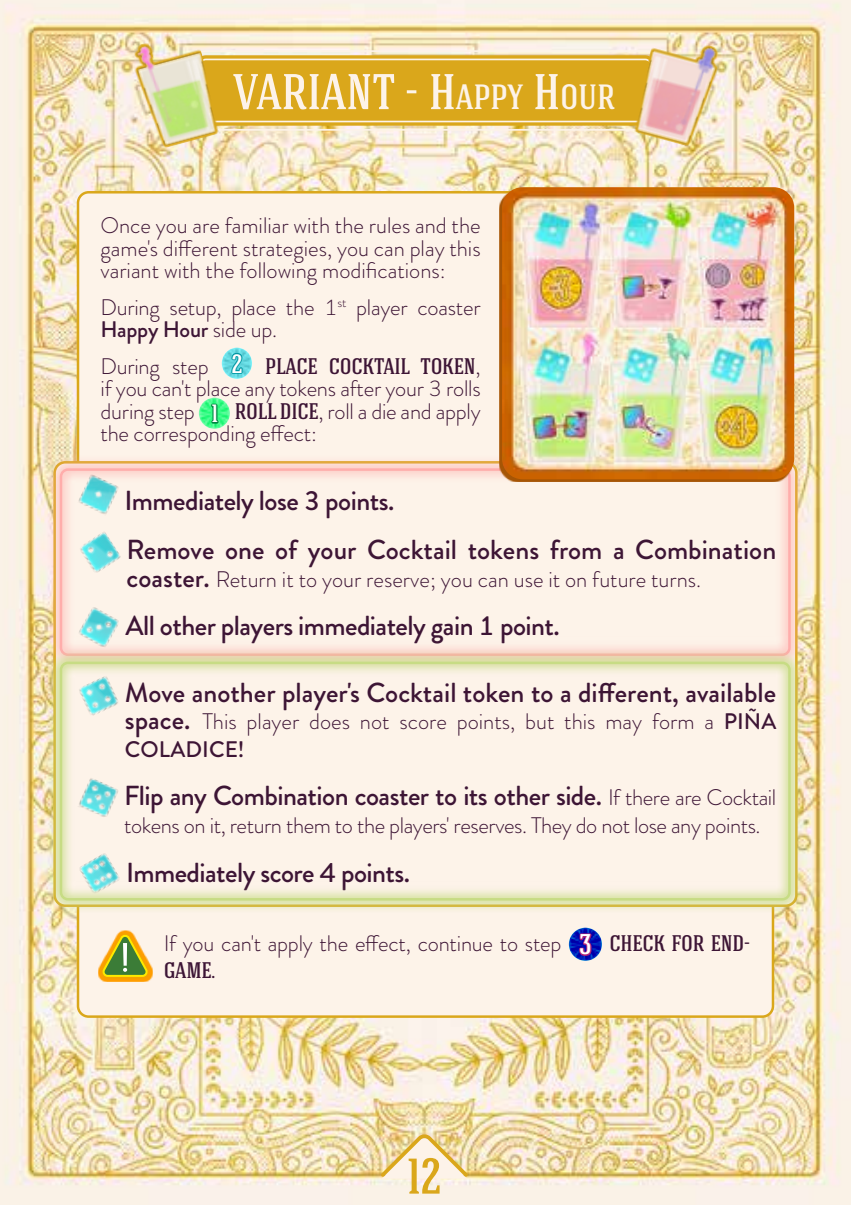
<style>
.page{position:relative;width:851px;height:1205px;background:#fff}
.page>*{position:absolute;margin:0;border:0;box-sizing:border-box;transform-origin:0 0}
.t1{font:500 50px "Hagin Caps";color:#fdf3e9}
.t2{font:500 50px "Hagin Caps";color:#daa71b}
.t3{font:500 27.5px/48.8px "Brandon Grotesque";color:#3d1535}
.t4{font:500 27.5px "Brandon Grotesque";letter-spacing:-.02em;color:#3d1535}
.t5{font:300 22.5px/22.5px "Brandon Grotesque";letter-spacing:-.01em;color:#3d1535;text-align:justify}
.t6{font:500 22.5px "Hagin Caps";letter-spacing:-.01em;color:#3d1535}
.s1{font-style:inherit}
.s2{font-size:35px}
.s3{font-weight:500}
.s4{font-family:"Brandon Grotesque";font-weight:300}
.s5{font-size:26.25px;color:#0096a3}
.s6{font-family:"Hagin Caps";font-weight:500;font-size:25px;color:#008642}
.s7{font-family:"Hagin Caps";font-weight:500}
.s8{font-weight:500;font-size:27.5px}
.s9{font-weight:300;font-size:22.5px}
.s10{font-family:"Hagin Caps";font-weight:500;font-size:28.5px;color:#ad1e75}
</style>
<div class="page">
<img style="left:0;top:0;width:850px;height:1205px">
<svg style="left:377px;top:1130px;width:94px;height:50px;background:#f0ddb1"></svg>
<div style="left:78px;top:192px;width:694px;height:824px;background:#fdf3e9;border-radius:11px"></div>
<svg style="left:221px;top:347px;width:31px;height:32px"></svg>
<svg style="left:198px;top:397px;width:32px;height:32px"></svg>
<svg style="left:568px;top:927px;width:34px;height:34px"></svg>
<svg style="left:98px;top:930px;width:54px;height:51px"></svg>
<svg style="left:100px;top:932px;width:50px;height:47px"></svg>
<div style="left:195px;top:55px;width:460px;height:71px;background:#daa71b;border-radius:11px"></div>
<div style="left:190px;top:50px;width:470px;height:81px;border:2px solid #fdf3e9;border-radius:15px"></div>
<div style="left:199px;top:59px;width:453px;height:63px;border:2px solid #fdf3e9;border-radius:6px"></div>
<img style="left:629px;top:32px;width:94px;height:116px">
<svg style="left:128px;top:30px;width:95px;height:121px"></svg>
<img style="left:129px;top:32px;width:93px;height:116px">
<svg style="left:47px;top:455px;width:756px;height:194px"></svg>
<svg style="left:47px;top:649px;width:756px;height:264px"></svg>
<div style="left:60px;top:661px;width:730px;height:239px;border:2px solid #c7dc84;border-radius:7px"></div>
<div style="left:499px;top:190px;width:292px;height:292px;background:#a65505"></div>
<img style="left:502px;top:187px;width:292px;height:292px">
<h1 class="t1" style="left:233px;top:60px;width:383px">VARIANT - <span class="s1">H</span><span class="s2">APPY</span> <span class="s1">H</span><span class="s2">OUR</span></h1>
<p class="t5" style="left:100px;top:214px;width:381px">Once you are familiar with the rules and the game's different strategies, you can play this variant with the following modifications:</p>
<p class="t5" style="left:100px;top:296px;width:381px">During setup, place the 1<sup>st</sup> player coaster<br><span class="s3">Happy Hour</span> side up.</p>
<p class="t6" style="left:100px;top:352px;width:381px"><span class="s4">During step</span> <span class="s5">2</span> PLACE COCKTAIL TOKEN<span class="s4">,</span></p>
<p class="t5" style="left:100px;top:377px;width:381px">if you can't place any tokens after your 3 rolls during step <span class="s6">1</span> <span class="s7">ROLL DICE</span>, roll a die and apply the corresponding effect:</p>
<p class="t3" style="left:125px;top:477px;width:653px">Immediately lose 3 points.<br>Remove one of your Cocktail tokens from a Combination</p>
<p class="t5" style="left:126px;top:568px;width:576px"><span class="s8">coaster.</span> Return it to your reserve; you can use it on future turns.</p>
<p class="t4" style="left:126px;top:607px;width:435px">All other players immediately gain 1 point.</p>
<p class="t3" style="left:125px;top:668px;width:652px">Move another player's Cocktail token to a different, available</p>
<p class="t5" style="left:125px;top:708px;width:653px;line-height:27.5px"><span class="s8">space.</span> This player does not score points, but this may form a <span class="s3">PIÑA<br>COLADICE!</span></p>
<p class="t4" style="left:124px;top:777px;width:653px">Flip any Combination coaster to its other side. <span class="s9">If there are Cocktail</span></p>
<p class="t5" style="left:124px;top:814px;width:637px">tokens on it, return them to the players' reserves. They do not lose any points.</p>
<p class="t4" style="left:126px;top:853px;width:285px">Immediately score 4 points.</p>
<p class="t5" style="left:164px;top:932px;width:588px">If you can't apply the effect, continue to step <span class="s10">3</span> <span class="s7">CHECK FOR END-</span></p>
<p class="t6" style="left:164px;top:956px;width:53px">GAME.</p>
<h1 class="t2" style="left:407px;top:1144px;width:36px">12</h1>
</div>
